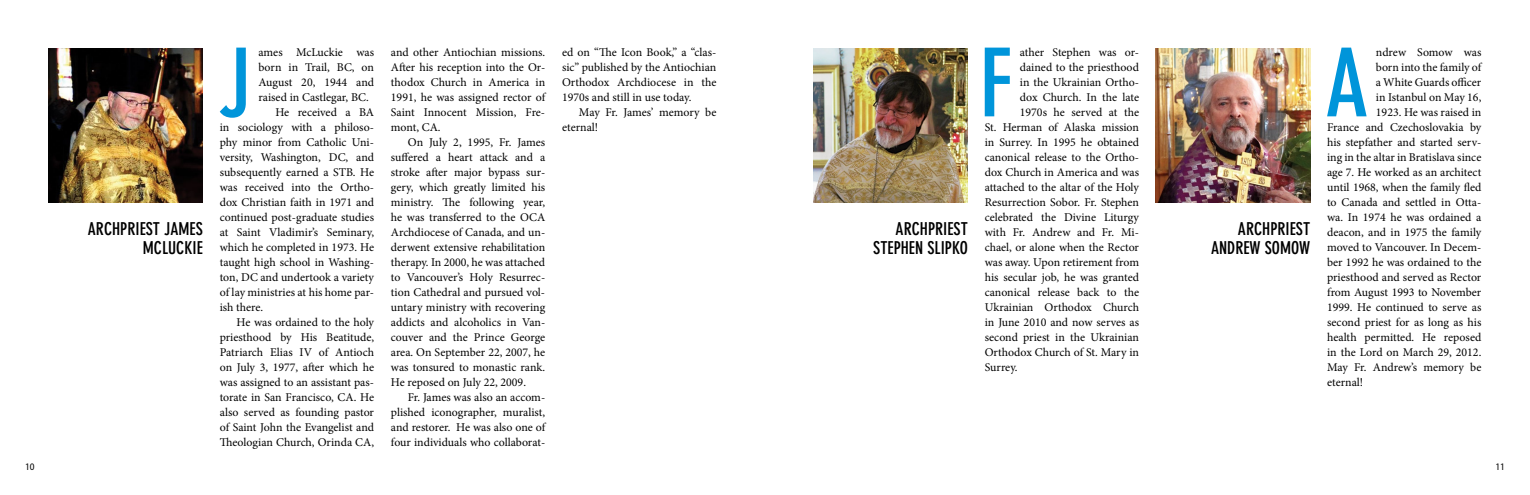
<style>
.page{position:relative;width:1530px;height:495px;background:#fff}
.page>*{position:absolute;margin:0;border:0;box-sizing:border-box;transform-origin:0 0}
.t1{font:700 condensed 93.38px "DIN Neuzeit Grotesk Std";color:#0095da}
.t2{font:700 condensed 17.5px/18.8px "DIN Neuzeit Grotesk Std";color:#000;text-align:right}
.t3{font:11.88px/15px "Minion Pro";color:#000;text-align:justify}
.t4{font:semi-condensed 10px "Myriad Pro";color:#000}
</style>
<div class="page">
<img style="left:814px;top:49px;width:154px;height:154px">
<img style="left:1156px;top:49px;width:154px;height:154px">
<img style="left:49px;top:49px;width:154px;height:154px">
<h2 class="t2" style="left:88px;top:219px;width:117px">ARCHPRIEST JAMES<br>MCLUCKIE</h2>
<h1 class="t1" style="left:218px;top:29px;width:34px">J</h1>
<p class="t3" style="left:259px;top:45px;width:117px">ames McLuckie was</p>
<p class="t3" style="left:259px;top:60px;width:117px">born in Trail, BC, on</p>
<p class="t3" style="left:259px;top:75px;width:117px">August 20, 1944 and</p>
<p class="t3" style="left:259px;top:90px;width:112px">raised in Castlegar, BC.</p>
<p class="t3" style="left:275px;top:105px;width:100px">He received a BA</p>
<p class="t3" style="left:220px;top:120px;width:156px">in sociology with a philoso-</p>
<p class="t3" style="left:220px;top:135px;width:156px">phy minor from Catholic Uni-</p>
<p class="t3" style="left:220px;top:150px;width:156px">versity, Washington, DC, and</p>
<p class="t3" style="left:220px;top:165px;width:156px">subsequently earned a STB. He</p>
<p class="t3" style="left:220px;top:180px;width:156px">was received into the Ortho-</p>
<p class="t3" style="left:220px;top:195px;width:156px">dox Christian faith in 1971 and</p>
<p class="t3" style="left:220px;top:210px;width:156px">continued post-graduate studies</p>
<p class="t3" style="left:220px;top:225px;width:156px">at Saint Vladimir’s Seminary,</p>
<p class="t3" style="left:220px;top:240px;width:156px">which he completed in 1973. He</p>
<p class="t3" style="left:220px;top:255px;width:156px">taught high school in Washing-</p>
<p class="t3" style="left:220px;top:270px;width:156px">ton, DC and undertook a variety</p>
<p class="t3" style="left:220px;top:285px;width:156px">of lay ministries at his home par-</p>
<p class="t3" style="left:220px;top:300px;width:45px">ish there.</p>
<p class="t3" style="left:237px;top:315px;width:139px">He was ordained to the holy</p>
<p class="t3" style="left:220px;top:330px;width:156px">priesthood by His Beatitude,</p>
<p class="t3" style="left:220px;top:345px;width:156px">Patriarch Elias IV of Antioch</p>
<p class="t3" style="left:220px;top:360px;width:156px">on July 3, 1977, after which he</p>
<p class="t3" style="left:220px;top:375px;width:156px">was assigned to an assistant pas-</p>
<p class="t3" style="left:220px;top:390px;width:156px">torate in San Francisco, CA. He</p>
<p class="t3" style="left:220px;top:405px;width:156px">also served as founding pastor</p>
<p class="t3" style="left:220px;top:420px;width:156px">of Saint John the Evangelist and</p>
<p class="t3" style="left:220px;top:435px;width:156px">Theologian Church, Orinda CA,</p>
<p class="t3" style="left:391px;top:45px;width:156px">and other Antiochian missions.<br>After his reception into the Or&shy;thodox Church in America in 1991, he was assigned rector of Saint Innocent Mission, Fre&shy;mont, CA.</p>
<p class="t3" style="left:391px;top:135px;width:156px;text-indent:17px">On July 2, 1995, Fr. James suffered a heart attack and a stroke after major bypass sur&shy;gery, which greatly limited his ministry. The following year, he was transferred to the OCA Archdiocese of Canada, and un&shy;derwent extensive rehabilitation therapy. In 2000, he was attached to Vancouver’s Holy Resurrec&shy;tion Cathedral and pursued vol&shy;untary ministry with recovering addicts and alcoholics in Van&shy;couver and the Prince George area. On September 22, 2007, he was tonsured to monastic rank.<br>He reposed on July 22, 2009.</p>
<p class="t3" style="left:391px;top:390px;width:156px;text-indent:17px">Fr. James was also an accom&shy;plished iconographer, muralist, and restorer. He was also one of four individuals who collaborat-</p>
<p class="t3" style="left:562px;top:45px;width:156px">ed on “The Icon Book,” a “clas&shy;sic” published by the Antiochian Orthodox Archdiocese in the 1970s and still in use today.</p>
<p class="t3" style="left:562px;top:105px;width:156px;text-indent:17px">May Fr. James’ memory be eternal!</p>
<h2 class="t2" style="left:873px;top:219px;width:96px">ARCHPRIEST<br>STEPHEN SLIPKO</h2>
<h1 class="t1" style="left:980px;top:29px;width:34px">F</h1>
<p class="t3" style="left:1020px;top:45px;width:121px">ather Stephen was or-</p>
<p class="t3" style="left:1020px;top:60px;width:121px">dained to the priesthood</p>
<p class="t3" style="left:1020px;top:75px;width:121px">in the Ukrainian Ortho-</p>
<p class="t3" style="left:1020px;top:90px;width:121px">dox Church. In the late</p>
<p class="t3" style="left:1020px;top:105px;width:121px">1970s he served at the</p>
<p class="t3" style="left:985px;top:120px;width:156px">St. Herman of Alaska mission</p>
<p class="t3" style="left:985px;top:135px;width:156px">in Surrey. In 1995 he obtained</p>
<p class="t3" style="left:985px;top:150px;width:156px">canonical release to the Ortho-</p>
<p class="t3" style="left:985px;top:165px;width:156px">dox Church in America and was</p>
<p class="t3" style="left:985px;top:180px;width:156px">attached to the altar of the Holy</p>
<p class="t3" style="left:985px;top:195px;width:156px">Resurrection Sobor. Fr. Stephen</p>
<p class="t3" style="left:985px;top:210px;width:156px">celebrated the Divine Liturgy</p>
<p class="t3" style="left:985px;top:225px;width:156px">with Fr. Andrew and Fr. Mi-</p>
<p class="t3" style="left:985px;top:240px;width:156px">chael, or alone when the Rector</p>
<p class="t3" style="left:985px;top:255px;width:156px">was away. Upon retirement from</p>
<p class="t3" style="left:985px;top:270px;width:156px">his secular job, he was granted</p>
<p class="t3" style="left:985px;top:285px;width:156px">canonical release back to the</p>
<p class="t3" style="left:985px;top:300px;width:156px">Ukrainian Orthodox Church</p>
<p class="t3" style="left:985px;top:315px;width:156px">in June 2010 and now serves as</p>
<p class="t3" style="left:985px;top:330px;width:156px">second priest in the Ukrainian</p>
<p class="t3" style="left:985px;top:345px;width:156px">Orthodox Church of St. Mary in</p>
<p class="t3" style="left:985px;top:360px;width:34px">Surrey.</p>
<h2 class="t2" style="left:1211px;top:219px;width:101px">ARCHPRIEST<br>ANDREW SOMOW</h2>
<h1 class="t1" style="left:1325px;top:29px;width:45px">A</h1>
<p class="t3" style="left:1376px;top:45px;width:107px">ndrew Somow was</p>
<p class="t3" style="left:1376px;top:60px;width:107px">born into the family of</p>
<p class="t3" style="left:1376px;top:75px;width:107px">a White Guards officer</p>
<p class="t3" style="left:1376px;top:90px;width:107px">in Istanbul on May 16,</p>
<p class="t3" style="left:1376px;top:105px;width:107px">1923. He was raised in</p>
<p class="t3" style="left:1327px;top:120px;width:156px">France and Czechoslovakia by</p>
<p class="t3" style="left:1327px;top:135px;width:156px">his stepfather and started serv-</p>
<p class="t3" style="left:1327px;top:150px;width:156px">ing in the altar in Bratislava since</p>
<p class="t3" style="left:1327px;top:165px;width:156px">age 7. He worked as an architect</p>
<p class="t3" style="left:1327px;top:180px;width:156px">until 1968, when the family fled</p>
<p class="t3" style="left:1327px;top:195px;width:156px">to Canada and settled in Otta-</p>
<p class="t3" style="left:1327px;top:210px;width:156px">wa. In 1974 he was ordained a</p>
<p class="t3" style="left:1327px;top:225px;width:156px">deacon, and in 1975 the family</p>
<p class="t3" style="left:1327px;top:240px;width:156px">moved to Vancouver. In Decem-</p>
<p class="t3" style="left:1327px;top:255px;width:156px">ber 1992 he was ordained to the</p>
<p class="t3" style="left:1327px;top:270px;width:156px">priesthood and served as Rector</p>
<p class="t3" style="left:1327px;top:285px;width:156px">from August 1993 to November</p>
<p class="t3" style="left:1327px;top:300px;width:156px">1999. He continued to serve as</p>
<p class="t3" style="left:1327px;top:315px;width:156px">second priest for as long as his</p>
<p class="t3" style="left:1327px;top:330px;width:156px">health permitted. He reposed</p>
<p class="t3" style="left:1327px;top:345px;width:156px">in the Lord on March 29, 2012.</p>
<p class="t3" style="left:1327px;top:360px;width:156px">May Fr. Andrew’s memory be</p>
<p class="t3" style="left:1327px;top:375px;width:38px">eternal!</p>
<p class="t4" style="left:25px;top:460px;width:11px">10</p>
<p class="t4" style="left:1496px;top:460px;width:11px">11</p>
</div>
